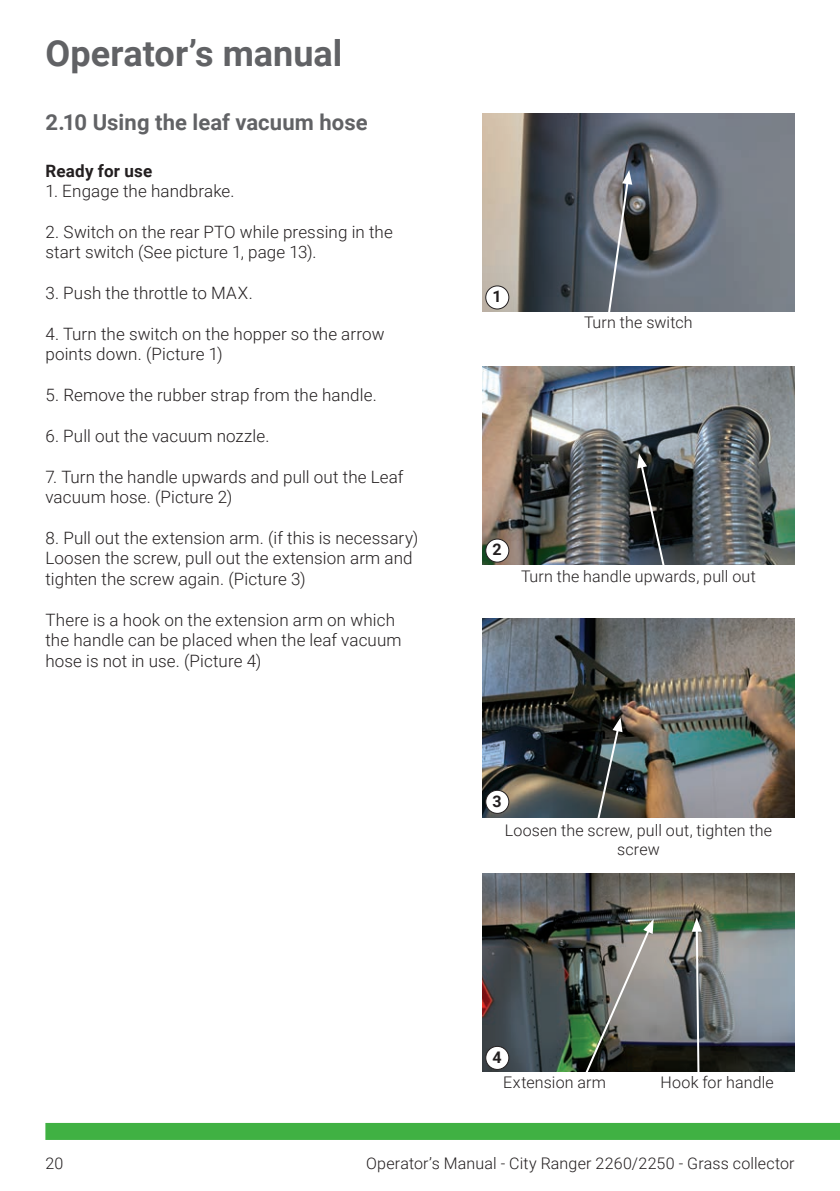
<style>
.page{position:relative;width:840px;height:1191px;background:#fff}
.page>*{position:absolute;margin:0;border:0;box-sizing:border-box;transform-origin:0 0}
.t1{font:700 36px "Roboto";color:#616265}
.t2{font:700 22px "Roboto";letter-spacing:.005em;color:#616265}
.t3{font:300 17px/20.4px "Roboto";letter-spacing:.005em;color:#231f20}
.t4{font:700 17px "Roboto";letter-spacing:.015em;color:#231f20}
.t5{font:300 16px/19.2px "Roboto";letter-spacing:.01em;color:#231f20;text-align:center}
.t6{font:700 16px "Roboto";color:#231f20}
</style>
<div class="page">
<div style="left:45px;top:1123px;width:794px;height:17px;background:#40b143"></div>
<img style="left:482px;top:113px;width:312px;height:199px">
<img style="left:482px;top:366px;width:312px;height:198px">
<img style="left:482px;top:619px;width:312px;height:198px">
<img style="left:482px;top:873px;width:312px;height:198px">
<svg style="left:605px;top:170px;width:27px;height:142px;background:#797d83"></svg>
<svg style="left:636px;top:454px;width:29px;height:111px;background:#303436"></svg>
<svg style="left:595px;top:717px;width:27px;height:101px;background:#434a49"></svg>
<svg style="left:691px;top:917px;width:10px;height:155px"></svg>
<img style="left:582px;top:919px;width:71px;height:153px">
<div style="left:485px;top:286px;width:23px;height:23px;background:#fff;border-radius:50%"></div>
<div style="left:485px;top:285px;width:24px;height:24px;border:1px solid #231f20;border-radius:50%"></div>
<div style="left:485px;top:539px;width:23px;height:23px;background:#fff;border-radius:50%"></div>
<div style="left:485px;top:538px;width:24px;height:24px;border:1px solid #231f20;border-radius:50%"></div>
<div style="left:485px;top:790px;width:23px;height:23px;background:#fff;border-radius:50%"></div>
<div style="left:485px;top:790px;width:24px;height:24px;border:1px solid #231f20;border-radius:50%"></div>
<div style="left:485px;top:1046px;width:23px;height:23px;background:#fff;border-radius:50%"></div>
<div style="left:485px;top:1045px;width:24px;height:25px;border:1px solid #231f20;border-radius:50%"></div>
<h1 class="t1" style="left:45px;top:28px;width:298px">Operator’s manual</h1>
<p class="t2" style="left:45px;top:107px;width:323px">2.10 Using the leaf vacuum hose</p>
<p class="t4" style="left:45px;top:159px;width:108px">Ready for use</p>
<p class="t3" style="left:45px;top:180px;width:191px">1. Engage the handbrake.</p>
<p class="t3" style="left:45px;top:221px;width:349px">2. Switch on the rear PTO while pressing in the start switch (See picture 1, page 13).</p>
<p class="t3" style="left:45px;top:282px;width:209px">3. Push the throttle to MAX.</p>
<p class="t3" style="left:45px;top:323px;width:340px">4. Turn the switch on the hopper so the arrow points down. (Picture 1)</p>
<p class="t3" style="left:45px;top:384px;width:332px">5. Remove the rubber strap from the handle.</p>
<p class="t3" style="left:45px;top:425px;width:225px">6. Pull out the vacuum nozzle.</p>
<p class="t3" style="left:45px;top:466px;width:359px">7. Turn the handle upwards and pull out the Leaf vacuum hose. (Picture 2)</p>
<p class="t3" style="left:45px;top:527px;width:374px">8. Pull out the extension arm. (if this is necessary)<br>Loosen the screw, pull out the extension arm and tighten the screw again. (Picture 3)</p>
<p class="t3" style="left:45px;top:609px;width:357px">There is a hook on the extension arm on which the handle can be placed when the leaf vacuum hose is not in use. (Picture 4)</p>
<p class="t6" style="left:492px;top:285px;width:11px">1</p>
<p class="t5" style="left:584px;top:312px;width:110px">Turn the switch</p>
<p class="t6" style="left:492px;top:538px;width:11px">2</p>
<p class="t5" style="left:521px;top:566px;width:236px">Turn the handle upwards, pull out</p>
<p class="t6" style="left:492px;top:789px;width:11px">3</p>
<p class="t5" style="left:504px;top:819px;width:268px">Loosen the screw, pull out, tighten the screw</p>
<p class="t6" style="left:492px;top:1045px;width:11px">4</p>
<p class="t5" style="left:503px;top:1072px;width:104px">Extension arm</p>
<p class="t5" style="left:660px;top:1072px;width:115px">Hook for handle</p>
<p class="t5" style="left:45px;top:1153px;width:19px">20</p>
<p class="t5" style="left:366px;top:1153px;width:429px">Operator’s Manual - City Ranger 2260/2250 - Grass collector</p>
</div>
